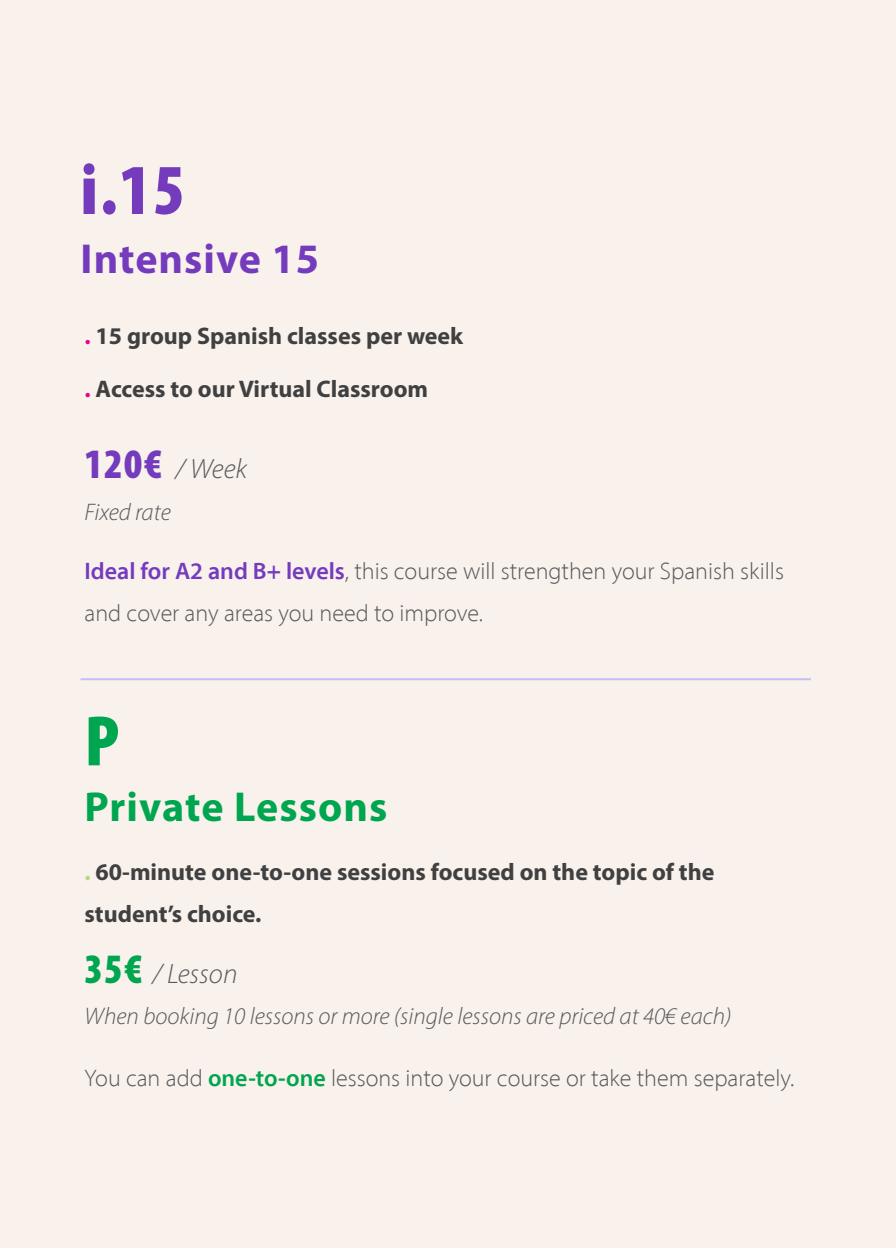
<style>
.page{position:relative;width:896px;height:1248px;background:#fff}
.page>*{position:absolute;margin:0;border:0;box-sizing:border-box;transform-origin:0 0}
.t1{font:900 condensed 72px "Myriad Pro";color:#753bbd}
.t2{font:900 condensed 72px "Myriad Pro";color:#00a64f}
.t3{font:700 42px "Myriad Pro";letter-spacing:.025em;color:#00a64f}
.t4{font:700 42px "Myriad Pro";letter-spacing:.025em;color:#753bbd}
.t5{font:italic 300 28px "Myriad Pro";color:#58595b}
.t6{font:300 24px/42px "Myriad Pro";color:#58595b}
.t7{font:700 24px/42px "Myriad Pro";color:#404041}
.t8{font:italic 300 24px "Myriad Pro";color:#58595b}
.s1{color:#ec008c}
.s2{font-weight:900;font-style:normal;font-stretch:condensed;font-size:42px;color:#753bbd}
.s3{font-weight:600;color:#753bbd}
.s4{color:#b8d87c}
.s5{font-weight:900;font-style:normal;font-stretch:condensed;font-size:42px;color:#00a64f}
.s6{font-weight:600;color:#00a64f}
</style>
<div class="page">
<div style="left:0;top:0;width:896px;height:1247px;background:#f8f1ec"></div>
<hr style="left:81px;top:678px;width:730px;height:2px;background:#cbbef4">
<h1 class="t1" style="left:81px;top:144px;width:106px">i.15</h1>
<h2 class="t4" style="left:81px;top:231px;width:240px">Intensive 15</h2>
<p class="t7" style="left:85px;top:314px;width:380px"><span class="s1">.</span> 15 group Spanish classes per week</p>
<p class="t7" style="left:85px;top:367px;width:345px"><span class="s1">.</span> Access to our Virtual Classroom</p>
<p class="t5" style="left:85px;top:452px;width:164px"><span class="s2">120€</span> / Week</p>
<p class="t8" style="left:85px;top:497px;width:88px">Fixed rate</p>
<p class="t6" style="left:85px;top:550px;width:701px"><span class="s3">Ideal for A2 and B+ levels</span>, this course will strengthen your Spanish skills and cover any areas you need to improve.</p>
<h1 class="t2" style="left:85px;top:695px;width:36px">P</h1>
<h2 class="t3" style="left:85px;top:779px;width:304px">Private Lessons</h2>
<p class="t7" style="left:85px;top:849px;width:631px"><span class="s4">.</span> 60-minute one-to-one sessions focused on the topic of the student’s choice.</p>
<p class="t5" style="left:85px;top:956px;width:154px"><span class="s5">35€</span> / Lesson</p>
<p class="t8" style="left:85px;top:1001px;width:648px">When booking 10 lessons or more (single lessons are priced at 40€ each)</p>
<p class="t6" style="left:85px;top:1056px;width:711px">You can add <span class="s6">one-to-one</span> lessons into your course or take them separately.</p>
</div>
